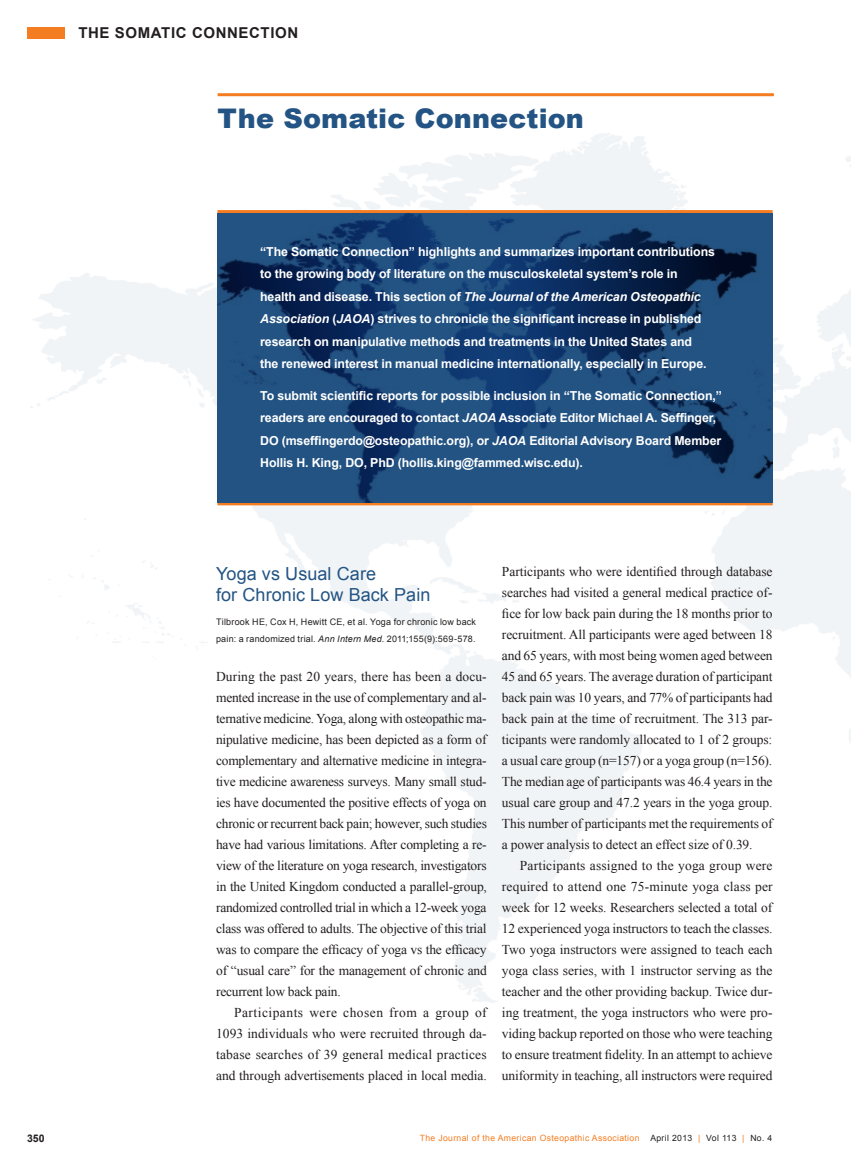
<style>
.page{position:relative;width:851px;height:1175px;background:#fff}
.page>*{position:absolute;margin:0;border:0;box-sizing:border-box;transform-origin:0 0}
.subhead2{font:900 27px "Arial";letter-spacing:.005em;color:#235484}
.subhead{font:18px/21px "Arial";letter-spacing:.005em;color:#235484}
.t1{font:700 15px "Arial";letter-spacing:.04em;color:#231f20}
.body{font:13.5px/21px "Times New Roman";letter-spacing:-.01em;color:#231f20;text-align:justify}
.abstract2{font:700 12.3px/22.5px "Arial";letter-spacing:-.01em;color:#fff}
.page_number{font:700 10.5px "Arial";color:#231f20}
.bio{font:9px/16.5px "Arial";letter-spacing:.025em;color:#231f20}
.folio{font:8.7px "Arial";letter-spacing:.04em;color:#f47d21}
.folio-2{font:8.7px "Arial";letter-spacing:.04em;color:#231f20}
.s1{font-style:italic}
.s2{color:#f47d21}
</style>
<div class="page">
<img style="left:30px;top:133px;width:820px;height:869px">
<div style="left:27px;top:27px;width:37px;height:11px;background:#f47d21"></div>
<hr style="left:217px;top:502px;width:555px;height:3px;background:#f47d21">
<hr style="left:217px;top:210px;width:555px;height:3px;background:#f47d21">
<img style="left:217px;top:213px;width:555px;height:289px">
<hr style="left:218px;top:93px;width:555px;height:3px;background:#f47d21">
<p class="t1" style="left:78px;top:23px;width:221px">THE SOMATIC CONNECTION</p>
<p class="subhead2" style="left:218px;top:98px;width:368px">The Somatic Connection</p>
<p class="page_number" style="left:27px;top:1131px;width:19px">350</p>
<p class="abstract2" style="left:260px;top:241px;width:456px">“The Somatic Connection” highlights and summarizes important contributions to the growing body of literature on the musculoskeletal system’s role in health and disease. This section of <span class="s1">The Journal of the American Osteopathic Association</span> (<span class="s1">JAOA</span>) strives to chronicle the significant increase in published research on manipulative methods and treatments in the United States and<br>the renewed interest in manual medicine internationally, especially in Europe.</p>
<p class="abstract2" style="left:260px;top:385px;width:463px">To submit scientific reports for possible inclusion in “The Somatic Connection,” readers are encouraged to contact <span class="s1">JAOA</span> Associate Editor Michael A. Seffinger, DO (mseffingerdo@osteopathic.org), or <span class="s1">JAOA</span> Editorial Advisory Board Member Hollis H. King, DO, PhD (hollis.king@fammed.wisc.edu).</p>
<p class="subhead" style="left:216px;top:563px;width:216px">Yoga vs Usual Care<br>for Chronic Low Back Pain</p>
<p class="bio" style="left:216px;top:614px;width:261px">Tilbrook HE, Cox H, Hewitt CE, et al. Yoga for chronic low back pain: a randomized trial. <span class="s1">Ann Intern Med</span>. 2011;155(9):569-578.</p>
<p class="body" style="left:216px;top:665px;width:272px">During the past 20 years, there has been a docu&shy;mented increase in the use of complementary and al&shy;ternative medicine. Yoga, along with osteopathic ma&shy;nipulative medicine, has been depicted as a form of complementary and alternative medicine in integra&shy;tive medicine awareness surveys. Many small stud&shy;ies have documented the positive effects of yoga on chronic or recurrent back pain; however, such studies have had various limitations. After completing a re&shy;view of the literature on yoga research, investigators in the United Kingdom conducted a parallel-group, randomized controlled trial in which a 12-week yoga class was offered to adults. The objective of this trial was to compare the efficacy of yoga vs the efficacy of “usual care” for the management of chronic and recurrent low back pain.</p>
<p class="body" style="left:216px;top:1001px;width:272px;text-indent:18px">Participants were chosen from a group of 1093 individuals who were recruited through da&shy;tabase searches of 39 general medical practices and through advertisements placed in local media.</p>
<p class="body" style="left:502px;top:560px;width:272px">Participants who were identified through database searches had visited a general medical practice of&shy;fice for low back pain during the 18 months prior to recruitment. All participants were aged between 18 and 65 years, with most being women aged between 45 and 65 years. The average duration of participant back pain was 10 years, and 77% of participants had back pain at the time of recruitment. The 313 par&shy;ticipants were randomly allocated to 1 of 2 groups: a usual care group (n=157) or a yoga group (n=156).<br>The median age of participants was 46.4 years in the usual care group and 47.2 years in the yoga group.<br>This number of participants met the requirements of a power analysis to detect an effect size of 0.39.</p>
<p class="body" style="left:502px;top:854px;width:272px;text-indent:18px">Participants assigned to the yoga group were required to attend one 75-minute yoga class per week for 12 weeks. Researchers selected a total of 12 experienced yoga instructors to teach the classes.<br>Two yoga instructors were assigned to teach each yoga class series, with 1 instructor serving as the teacher and the other providing backup. Twice dur&shy;ing treatment, the yoga instructors who were pro&shy;viding backup reported on those who were teaching to ensure treatment fidelity. In an attempt to achieve uniformity in teaching, all instructors were required</p>
<p class="folio" style="left:420px;top:1132px;width:221px">The Journal of the American Osteopathic Association</p>
<p class="folio-2" style="left:650px;top:1132px;width:123px">April 2013 <span class="s2">|</span> Vol 113 <span class="s2">|</span> No. 4</p>
</div>
